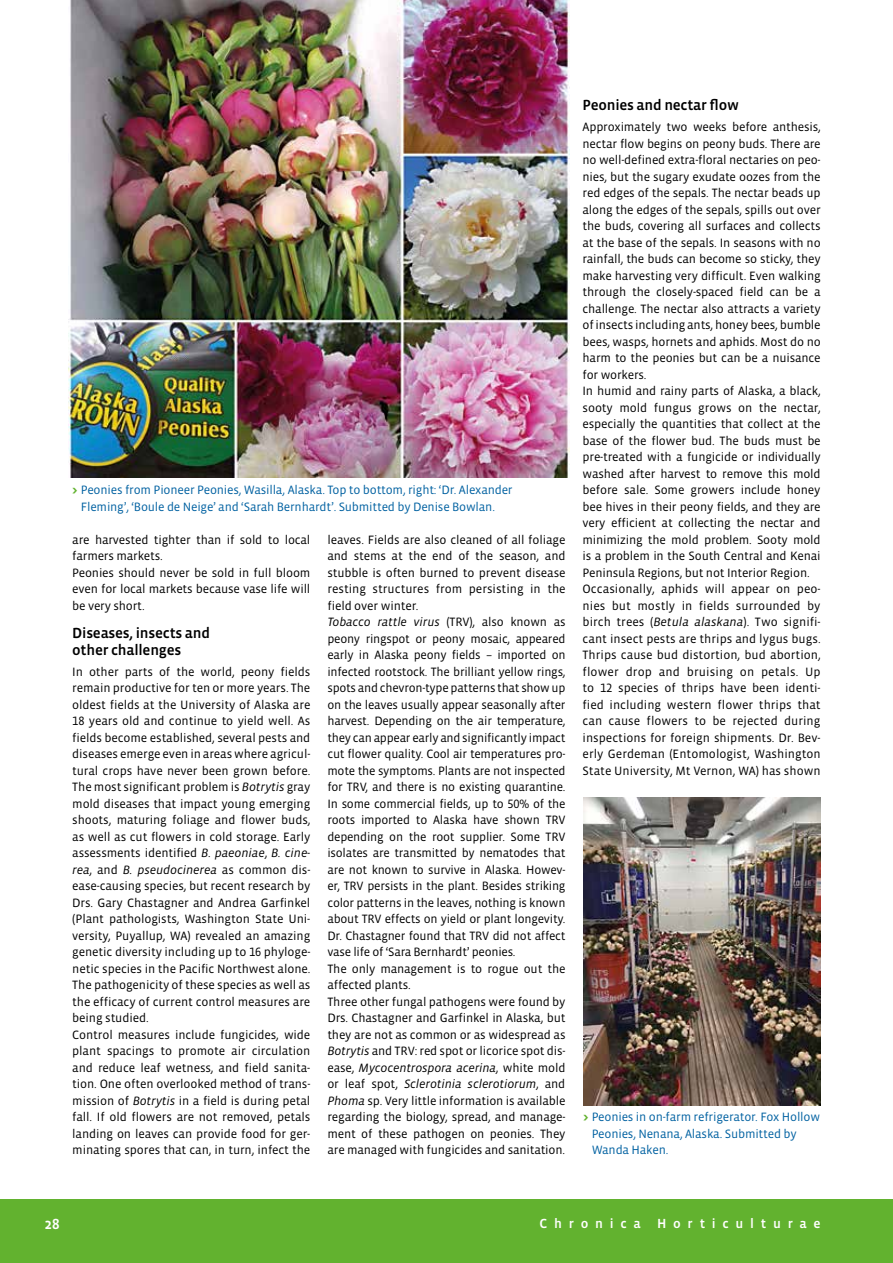
<style>
.page{position:relative;width:893px;height:1263px;background:#fff}
.page>*{position:absolute;margin:0;border:0;box-sizing:border-box;transform-origin:0 0}
.t1{font:500 15px/16.5px "Vista Sans OT";letter-spacing:-.015em;color:#000}
.t2{font:500 15px "Vista Sans OT";color:#fff}
.t3{font:500 13.5px "Vista Sans OT";letter-spacing:.5em;color:#fff}
.t4{font:12.3px/16.5px "Vista Sans OT";letter-spacing:-.015em;color:#000}
.t5{font:12.3px/16.5px "Vista Sans OT";letter-spacing:-.015em;color:#0061a1}
.s1{font-weight:900;color:#62b22f}
.s2{font-style:italic}
</style>
<div class="page">
<div style="left:0;top:1199px;width:893px;height:64px;background:#62b22f"></div>
<img style="left:68px;top:0;width:501px;height:477px">
<img style="left:583px;top:797px;width:238px;height:309px">
<p class="t5" style="left:81px;top:482px;width:433px;text-indent:-9px"><span class="s1">&gt;</span> Peonies from Pioneer Peonies, Wasilla, Alaska. Top to bottom, right: ‘Dr. Alexander<br>Fleming’, ‘Boule de Neige’ and ‘Sarah Bernhardt’. Submitted by Denise Bowlan.</p>
<p class="t4" style="left:72px;top:532px;width:240px">are harvested tighter than if sold to local farmers markets.<br>Peonies should never be sold in full bloom even for local markets because vase life will be very short.</p>
<p class="t1" style="left:72px;top:625px;width:139px">Diseases, insects and other challenges</p>
<p class="t4" style="left:72px;top:664px;width:240px">In other parts of the world, peony fields remain productive for ten or more years. The oldest fields at the University of Alaska are 18 years old and continue to yield well. As fields become established, several pests and diseases emerge even in areas where agricul&shy;tural crops have never been grown before.<br>The most significant problem is <span class="s2">Botrytis</span> gray mold diseases that impact young emerging shoots, maturing foliage and flower buds, as well as cut flowers in cold storage. Early assessments identified <span class="s2">B. paeoniae</span>, <span class="s2">B. cine&shy;rea</span>, and <span class="s2">B. pseudocinerea</span> as common dis&shy;ease-causing species, but recent research by Drs. Gary Chastagner and Andrea Garfinkel (Plant pathologists, Washington State Uni&shy;versity, Puyallup, WA) revealed an amazing genetic diversity including up to 16 phyloge&shy;netic species in the Pacific Northwest alone.<br>The pathogenicity of these species as well as the efficacy of current control measures are being studied.<br>Control measures include fungicides, wide plant spacings to promote air circulation and reduce leaf wetness, and field sanita&shy;tion. One often overlooked method of trans&shy;mission of <span class="s2">Botrytis</span> in a field is during petal fall. If old flowers are not removed, petals landing on leaves can provide food for ger&shy;minating spores that can, in turn, infect the</p>
<p class="t4" style="left:327px;top:532px;width:240px">leaves. Fields are also cleaned of all foliage and stems at the end of the season, and stubble is often burned to prevent disease resting structures from persisting in the field over winter.<br><span class="s2">Tobacco rattle virus</span> (TRV), also known as peony ringspot or peony mosaic, appeared early in Alaska peony fields – imported on infected rootstock. The brilliant yellow rings, spots and chevron-type patterns that show up on the leaves usually appear seasonally after harvest. Depending on the air temperature, they can appear early and significantly impact cut flower quality. Cool air temperatures pro&shy;mote the symptoms. Plants are not inspected for TRV, and there is no existing quarantine.<br>In some commercial fields, up to 50% of the roots imported to Alaska have shown TRV depending on the root supplier. Some TRV isolates are transmitted by nematodes that are not known to survive in Alaska. Howev&shy;er, TRV persists in the plant. Besides striking color patterns in the leaves, nothing is known about TRV effects on yield or plant longevity.<br>Dr. Chastagner found that TRV did not affect vase life of ‘Sara Bernhardt’ peonies.<br>The only management is to rogue out the affected plants.<br>Three other fungal pathogens were found by Drs. Chastagner and Garfinkel in Alaska, but they are not as common or as widespread as <span class="s2">Botrytis</span> and TRV: red spot or licorice spot dis&shy;ease, <span class="s2">Mycocentrospora acerina</span>, white mold or leaf spot, <span class="s2">Sclerotinia sclerotiorum</span>, and <span class="s2">Phoma</span> sp. Very little information is available regarding the biology, spread, and manage&shy;ment of these pathogen on peonies. They are managed with fungicides and sanitation.</p>
<p class="t1" style="left:583px;top:97px;width:158px">Peonies and nectar flow</p>
<p class="t4" style="left:583px;top:119px;width:240px">Approximately two weeks before anthesis, nectar flow begins on peony buds. There are no well-defined extra-floral nectaries on peo&shy;nies, but the sugary exudate oozes from the red edges of the sepals. The nectar beads up along the edges of the sepals, spills out over the buds, covering all surfaces and collects at the base of the sepals. In seasons with no rainfall, the buds can become so sticky, they make harvesting very difficult. Even walking through the closely-spaced field can be a challenge. The nectar also attracts a variety of insects including ants, honey bees, bumble bees, wasps, hornets and aphids. Most do no harm to the peonies but can be a nuisance for workers.<br>In humid and rainy parts of Alaska, a black, sooty mold fungus grows on the nectar, especially the quantities that collect at the base of the flower bud. The buds must be pre-treated with a fungicide or individually washed after harvest to remove this mold before sale. Some growers include honey bee hives in their peony fields, and they are very efficient at collecting the nectar and minimizing the mold problem. Sooty mold is a problem in the South Central and Kenai Peninsula Regions, but not Interior Region.<br>Occasionally, aphids will appear on peo&shy;nies but mostly in fields surrounded by birch trees (<span class="s2">Betula alaskana</span>). Two signifi&shy;cant insect pests are thrips and lygus bugs.<br>Thrips cause bud distortion, bud abortion, flower drop and bruising on petals. Up to 12 species of thrips have been identi&shy;fied including western flower thrips that can cause flowers to be rejected during inspections for foreign shipments. Dr. Bev&shy;erly Gerdeman (Entomologist, Washington State University, Mt Vernon, WA) has shown</p>
<p class="t5" style="left:592px;top:1109px;width:230px;text-indent:-9px"><span class="s1">&gt;</span> Peonies in on-farm refrigerator. Fox Hollow<br>Peonies, Nenana, Alaska. Submitted by<br>Wanda Haken.</p>
<p class="t2" style="left:45px;top:1216px;width:16px">28</p>
<p class="t3" style="left:539px;top:1216px;width:283px">Chronica Horticulturae</p>
</div>
